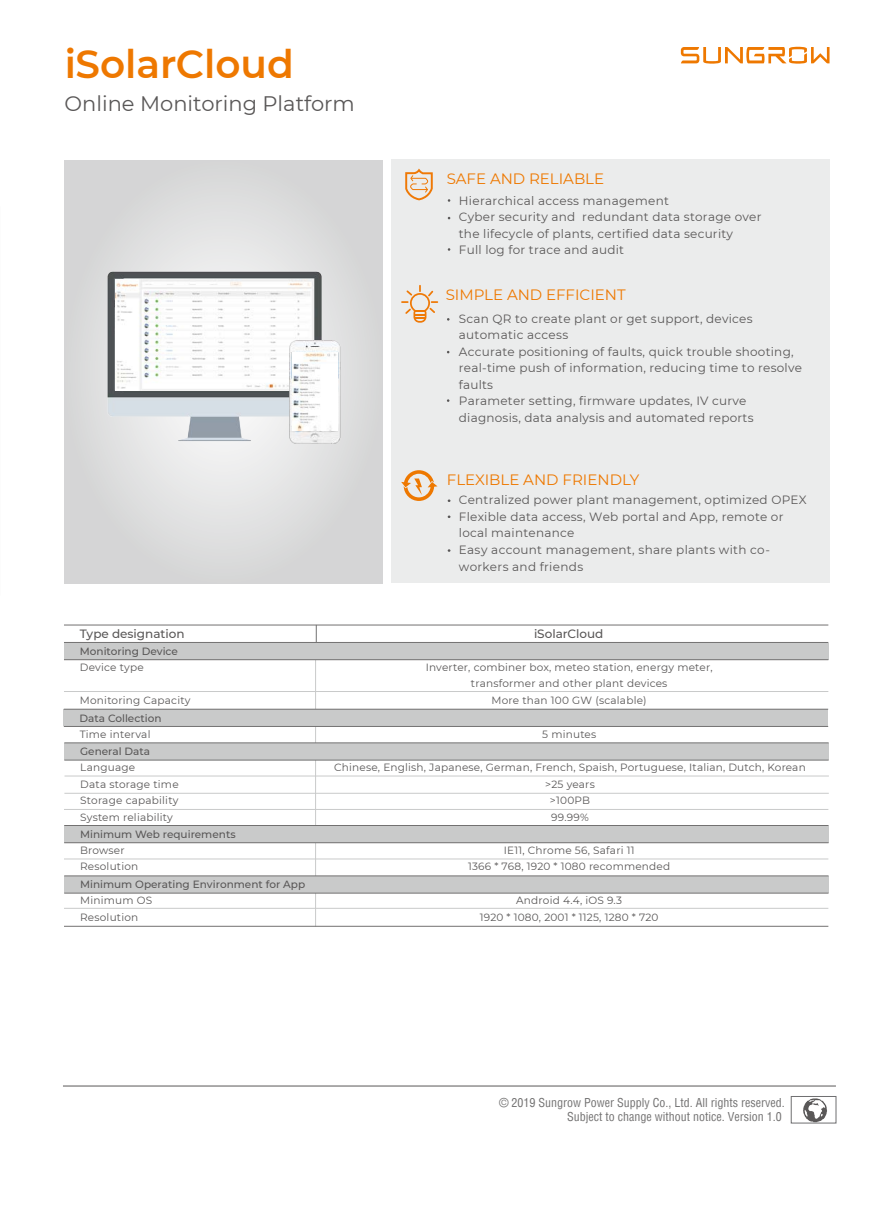
<style>
.page{position:relative;width:893px;height:1212px;background:#fff}
.page>*{position:absolute;margin:0;border:0;box-sizing:border-box;transform-origin:0 0}
.t1{font:600 39px "Montserrat";color:#ee7800}
.t2{font:21px "Montserrat";color:#595757}
.t3{font:15px "Montserrat";color:#ee7800}
.t4{font:12px/16.5px "Montserrat";letter-spacing:.02em;color:#595757}
.t5{font:condensed 12px/14.4px "Helvetica";color:#727171;text-align:right}
.t6{font:500 12px "Montserrat";color:#595757}
.t7{font:10.5px/16.5px "Montserrat";letter-spacing:.02em;color:#595757;text-align:center}
.t8{font:500 10.5px "Montserrat";color:#595757}
.s1{font-family:"Helvetica Condensed";font-stretch:normal}
</style>
<div class="page">
<hr style="left:63px;top:1086px;width:773px;height:1px;background:#595757">
<img style="left:803px;top:1098px;width:24px;height:23px">
<div style="left:791px;top:1096px;width:45px;height:27px;border:1px solid #6e6e70"></div>
<div style="left:391px;top:160px;width:438px;height:423px;background:#ebecec"></div>
<div style="left:64px;top:160px;width:318px;height:423px;background:linear-gradient(to right,#dadbdb,#dadadb)"></div>
<svg style="left:401px;top:285px;width:37px;height:38px"></svg>
<svg style="left:401px;top:470px;width:36px;height:31px"></svg>
<svg style="left:405px;top:168px;width:28px;height:33px"></svg>
<img style="left:97px;top:243px;width:263px;height:232px">
<img style="left:115px;top:279px;width:199px;height:111px">
<img style="left:281px;top:340px;width:67px;height:104px">
<img style="left:292px;top:352px;width:46px;height:79px">
<svg style="left:681px;top:47px;width:148px;height:17px"></svg>
<hr style="left:315px;top:660px;width:1px;height:266px;background:#c9caca">
<div style="left:64px;top:710px;width:764px;height:16px;background:#c9caca"></div>
<svg style="left:64px;top:743px;width:765px;height:17px;background:#c5c6c6"></svg>
<div style="left:64px;top:826px;width:764px;height:16px;background:#c9caca"></div>
<svg style="left:64px;top:876px;width:764px;height:17px;background:#c5c5c5"></svg>
<hr style="left:64px;top:659px;width:764px;height:1px;background:#727171">
<hr style="left:64px;top:726px;width:764px;height:1px;background:#727171">
<hr style="left:64px;top:760px;width:765px;height:1px;background:#727171">
<hr style="left:64px;top:842px;width:764px;height:1px;background:#727171">
<hr style="left:64px;top:893px;width:764px;height:1px;background:#727171">
<hr style="left:64px;top:709px;width:764px;height:1px;background:#727171">
<hr style="left:64px;top:742px;width:765px;height:1px;background:#727171">
<hr style="left:64px;top:825px;width:764px;height:1px;background:#727171">
<hr style="left:64px;top:875px;width:764px;height:1px;background:#727171">
<svg style="left:64px;top:625px;width:764px;height:34px"></svg>
<hr style="left:64px;top:691px;width:764px;height:1px;background:#c9caca">
<hr style="left:65px;top:776px;width:764px;height:1px;background:#c9caca">
<hr style="left:64px;top:793px;width:765px;height:1px;background:#c9caca">
<hr style="left:64px;top:809px;width:764px;height:1px;background:#c9caca">
<hr style="left:64px;top:859px;width:764px;height:1px;background:#c9caca">
<hr style="left:64px;top:908px;width:764px;height:1px;background:#c9caca">
<hr style="left:64px;top:926px;width:764px;height:1px;background:#727171">
<h1 class="t1" style="left:65px;top:37px;width:231px">iSolarCloud</h1>
<h2 class="t2" style="left:65px;top:89px;width:292px">Online Monitoring Platform</h2>
<p class="t3" style="left:447px;top:168px;width:159px">SAFE AND RELIABLE</p>
<p class="t4" style="left:459px;top:192px;width:304px">Hierarchical access management<br>Cyber security and redundant data storage over the lifecycle of plants, certified data security<br>Full log for trace and audit</p>
<p class="t3" style="left:446px;top:285px;width:181px">SIMPLE AND EFFICIENT</p>
<p class="t4" style="left:459px;top:310px;width:345px">Scan QR to create plant or get support, devices automatic access<br>Accurate positioning of faults, quick trouble shooting, real-time push of information, reducing time to resolve faults<br>Parameter setting, firmware updates, IV curve diagnosis, data analysis and automated reports</p>
<p class="t3" style="left:447px;top:469px;width:194px">FLEXIBLE AND FRIENDLY</p>
<p class="t4" style="left:459px;top:491px;width:349px">Centralized power plant management, optimized OPEX Flexible data access, Web portal and App, remote or local maintenance<br>Easy account management, share plants with co&shy;workers and friends</p>
<p class="t6" style="left:80px;top:625px;width:106px">Type designation</p>
<p class="t7" style="left:80px;top:658px;width:65px">Device type</p>
<p class="t7" style="left:80px;top:691px;width:112px">Monitoring Capacity</p>
<p class="t7" style="left:80px;top:725px;width:72px">Time interval</p>
<p class="t7" style="left:80px;top:759px;width:100px;text-align:left">Language<br>Data storage time<br>Storage capability<br>System reliability</p>
<p class="t7" style="left:80px;top:841px;width:60px;text-align:left">Browser<br>Resolution</p>
<p class="t7" style="left:80px;top:892px;width:74px;text-align:left">Minimum OS<br>Resolution</p>
<p class="t8" style="left:80px;top:644px;width:100px">Monitoring Device</p>
<p class="t8" style="left:80px;top:710px;width:83px">Data Collection</p>
<p class="t8" style="left:80px;top:744px;width:71px">General Data</p>
<p class="t8" style="left:80px;top:827px;width:157px">Minimum Web requirements</p>
<p class="t8" style="left:80px;top:877px;width:227px">Minimum Operating Environment for App</p>
<p class="t6" style="left:534px;top:625px;width:71px">iSolarCloud</p>
<p class="t7" style="left:426px;top:658px;width:288px">Inverter, combiner box, meteo station, energy meter, transformer and other plant devices<br>More than 100 GW (scalable)</p>
<p class="t7" style="left:542px;top:725px;width:56px">5 minutes</p>
<p class="t7" style="left:334px;top:759px;width:473px">Chinese, English, Japanese, German, French, Spaish, Portuguese, Italian, Dutch, Korean &gt;25 years<br>&gt;100PB<br>99.99%</p>
<p class="t7" style="left:468px;top:841px;width:204px">IE11, Chrome 56, Safari 11<br>1366 * 768, 1920 * 1080 recommended</p>
<p class="t7" style="left:480px;top:892px;width:180px">Android 4.4, iOS 9.3<br>1920 * 1080, 2001 * 1125, 1280 * 720</p>
<p class="t5" style="left:499px;top:1095px;width:287px">© <span class="s1">2019</span> Sungrow Power Supply Co., Ltd. All rights reserved.<br>Subject to change without notice. Version 1.0</p>
</div>
